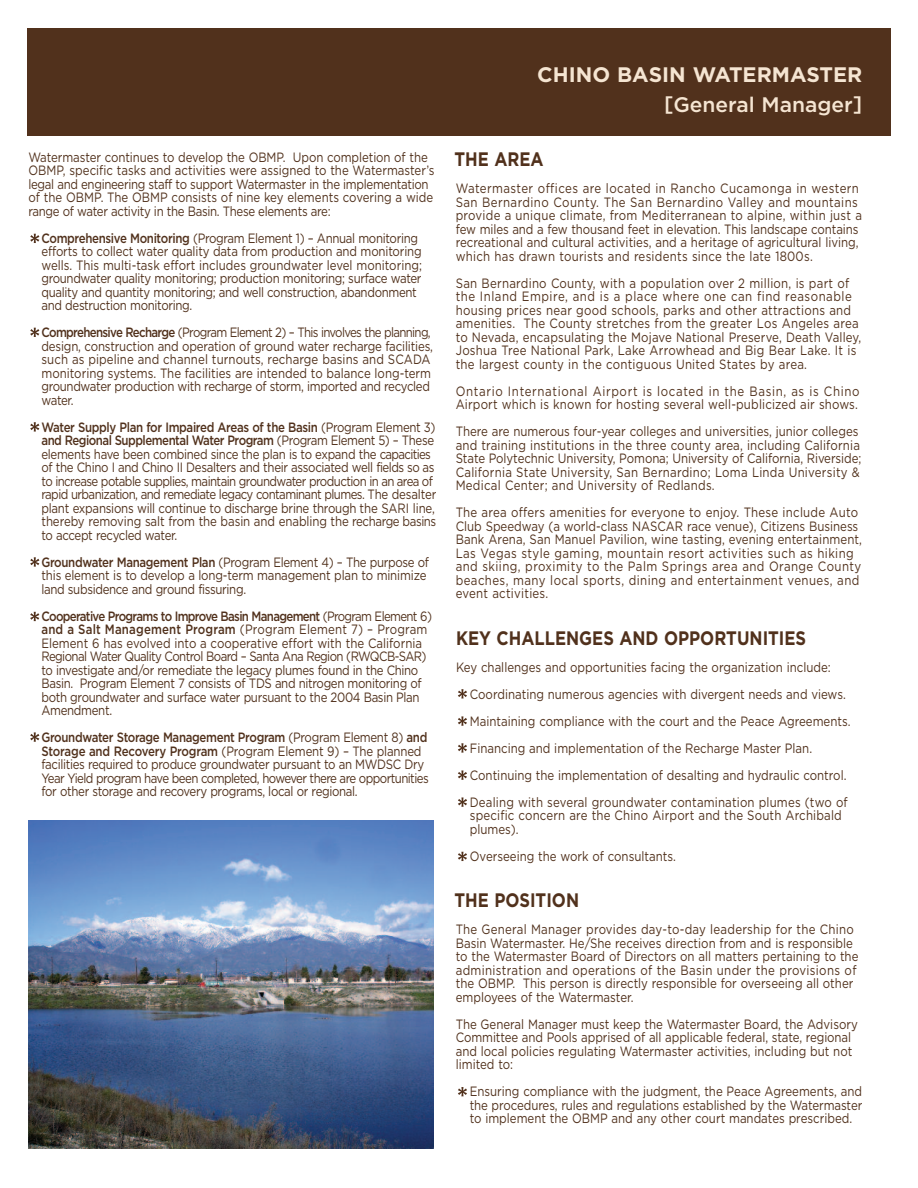
<style>
.page{position:relative;width:918px;height:1188px;background:#fff}
.page>*{position:absolute;margin:0;border:0;box-sizing:border-box;transform-origin:0 0}
.t1{font:700 21px "Gotham";color:#f5e5d2}
.t2{font:500 21px "Gotham";color:#f5e5d2}
.t3{font:700 19.5px "Gotham";color:#51311c;scale:.85 1}
.t4{font:13.5px/13.5px "Gotham";color:#51311c;scale:.85 1}
.t5{font:13.5px/13.5px "Gotham";letter-spacing:-.03em;color:#51311c;scale:.85 1}
.t6{font:13.5px/13.5px "Gotham";letter-spacing:.02em;color:#51311c;scale:.85 1}
.s1{font-weight:500}
</style>
<div class="page">
<div style="left:0;top:28px;width:891px;height:108px;background:#51311c"></div>
<svg style="left:30px;top:422px;width:9px;height:10px"></svg>
<div style="left:0;top:19px;width:27px;height:120px;background:#fff"></div>
<svg style="left:30px;top:234px;width:9px;height:9px"></svg>
<svg style="left:30px;top:557px;width:9px;height:10px"></svg>
<svg style="left:30px;top:612px;width:9px;height:9px"></svg>
<svg style="left:30px;top:732px;width:9px;height:10px"></svg>
<svg style="left:30px;top:328px;width:9px;height:9px"></svg>
<img style="left:28px;top:820px;width:405px;height:328px">
<svg style="left:458px;top:770px;width:9px;height:10px"></svg>
<svg style="left:458px;top:689px;width:9px;height:9px"></svg>
<svg style="left:458px;top:743px;width:9px;height:10px"></svg>
<svg style="left:458px;top:716px;width:9px;height:10px"></svg>
<svg style="left:458px;top:797px;width:9px;height:10px"></svg>
<svg style="left:458px;top:852px;width:9px;height:9px"></svg>
<svg style="left:458px;top:1087px;width:9px;height:9px"></svg>
<p class="t4" style="left:28px;top:150px;width:479px">Watermaster continues to develop the OBMP. Upon completion of the OBMP, specific tasks and activities were assigned to the Watermaster’s legal and engineering staff to support Watermaster in the implementation of the OBMP. The OBMP consists of nine key elements covering a wide range of water activity in the Basin. These elements are:</p>
<p class="t5" style="left:41px;top:231px;width:449px"><span class="s1">Comprehensive Monitoring</span> (Program Element 1) – Annual monitoring efforts to collect water quality data from production and monitoring wells. This multi-task effort includes groundwater level monitoring; groundwater quality monitoring; production monitoring; surface water quality and quantity monitoring; and well construction, abandonment and destruction monitoring.</p>
<p class="t4" style="left:41px;top:326px;width:462px"><span class="s1">Comprehensive Recharge</span> (Program Element 2) – This involves the planning, design, construction and operation of ground water recharge facilities, such as pipeline and channel turnouts, recharge basins and SCADA monitoring systems. The facilities are intended to balance long-term groundwater production with recharge of storm, imported and recycled water.</p>
<p class="t5" style="left:41px;top:420px;width:466px"><span class="s1">Water Supply Plan for Impaired Areas of the Basin</span> (Program Element 3) <span class="s1">and Regional Supplemental Water Program</span> (Program Element 5) – These elements have been combined since the plan is to expand the capacities of the Chino I and Chino II Desalters and their associated well fields so as to increase potable supplies, maintain groundwater production in an area of rapid urbanization, and remediate legacy contaminant plumes. The desalter plant expansions will continue to discharge brine through the SARI line, thereby removing salt from the basin and enabling the recharge basins to accept recycled water.</p>
<p class="t5" style="left:41px;top:555px;width:458px"><span class="s1">Groundwater Management Plan</span> (Program Element 4) – The purpose of this element is to develop a long-term management plan to minimize land subsidence and ground fissuring.</p>
<p class="t5" style="left:41px;top:609px;width:461px"><span class="s1">Cooperative Programs to Improve Basin Management</span> (Program Element 6) <span class="s1">and a Salt Management Program</span> (Program Element 7) – Program Element 6 has evolved into a cooperative effort with the California Regional Water Quality Control Board – Santa Ana Region (RWQCB-SAR) to investigate and/or remediate the legacy plumes found in the Chino Basin. Program Element 7 consists of TDS and nitrogen monitoring of both groundwater and surface water pursuant to the 2004 Basin Plan Amendment.</p>
<p class="t5" style="left:41px;top:731px;width:457px"><span class="s1">Groundwater Storage Management Program</span> (Program Element 8) <span class="s1">and Storage and Recovery Program</span> (Program Element 9) – The planned facilities required to produce groundwater pursuant to an MWDSC Dry Year Yield program have been completed, however there are opportunities for other storage and recovery programs, local or regional.</p>
<h1 class="t1" style="left:537px;top:62px;width:327px">CHINO BASIN WATERMASTER</h1>
<h1 class="t2" style="left:664px;top:92px;width:200px">[General Manager]</h1>
<h2 class="t3" style="left:454px;top:148px;width:106px">THE AREA</h2>
<p class="t6" style="left:456px;top:182px;width:479px">Watermaster offices are located in Rancho Cucamonga in western San Bernardino County. The San Bernardino Valley and mountains provide a unique climate, from Mediterranean to alpine, within just a few miles and a few thousand feet in elevation. This landscape contains recreational and cultural activities, and a heritage of agricultural living, which has drawn tourists and residents since the late 1800s.</p>
<p class="t6" style="left:456px;top:277px;width:479px">San Bernardino County, with a population over 2 million, is part of the Inland Empire, and is a place where one can find reasonable housing prices near good schools, parks and other attractions and amenities. The County stretches from the greater Los Angeles area to Nevada, encapsulating the Mojave National Preserve, Death Valley, Joshua Tree National Park, Lake Arrowhead and Big Bear Lake. It is the largest county in the contiguous United States by area.</p>
<p class="t4" style="left:456px;top:385px;width:477px">Ontario International Airport is located in the Basin, as is Chino<br>Airport which is known for hosting several well-publicized air shows.</p>
<p class="t4" style="left:456px;top:425px;width:479px">There are numerous four-year colleges and universities, junior colleges and training institutions in the three county area, including California State Polytechnic University, Pomona; University of California, Riverside; California State University, San Bernardino; Loma Linda University &amp; Medical Center; and University of Redlands.</p>
<p class="t6" style="left:456px;top:506px;width:480px">The area offers amenities for everyone to enjoy. These include Auto Club Speedway (a world-class NASCAR race venue), Citizens Business Bank Arena, San Manuel Pavilion, wine tasting, evening entertainment, Las Vegas style gaming, mountain resort activities such as hiking and skiing, proximity to the Palm Springs area and Orange County beaches, many local sports, dining and entertainment venues, and event activities.</p>
<h2 class="t3" style="left:456px;top:627px;width:413px">KEY CHALLENGES AND OPPORTUNITIES</h2>
<p class="t4" style="left:470px;top:654px;width:450px;line-height:27px;text-indent:-14px">Key challenges and opportunities facing the organization include:<br>Coordinating numerous agencies with divergent needs and views.<br>Maintaining compliance with the court and the Peace Agreements.<br>Financing and implementation of the Recharge Master Plan.<br>Continuing the implementation of desalting and hydraulic control.<br>Dealing with several groundwater contamination plumes (two of</p>
<p class="t4" style="left:470px;top:809px;width:439px">specific concern are the Chino Airport and the South Archibald plumes).</p>
<p class="t4" style="left:470px;top:850px;width:244px">Overseeing the work of consultants.</p>
<h2 class="t3" style="left:454px;top:889px;width:148px">THE POSITION</h2>
<p class="t4" style="left:456px;top:923px;width:475px">The General Manager provides day-to-day leadership for the Chino Basin Watermaster. He/She receives direction from and is responsible to the Watermaster Board of Directors on all matters pertaining to the administration and operations of the Basin under the provisions of the OBMP. This person is directly responsible for overseeing all other employees of the Watermaster.</p>
<p class="t4" style="left:456px;top:1018px;width:475px">The General Manager must keep the Watermaster Board, the Advisory Committee and Pools apprised of all applicable federal, state, regional and local policies regulating Watermaster activities, including but not limited to:</p>
<p class="t4" style="left:470px;top:1085px;width:463px;text-align:justify">Ensuring compliance with the judgment, the Peace Agreements, and the procedures, rules and regulations established by the Watermaster to implement the OBMP and any other court mandates prescribed.</p>
</div>
